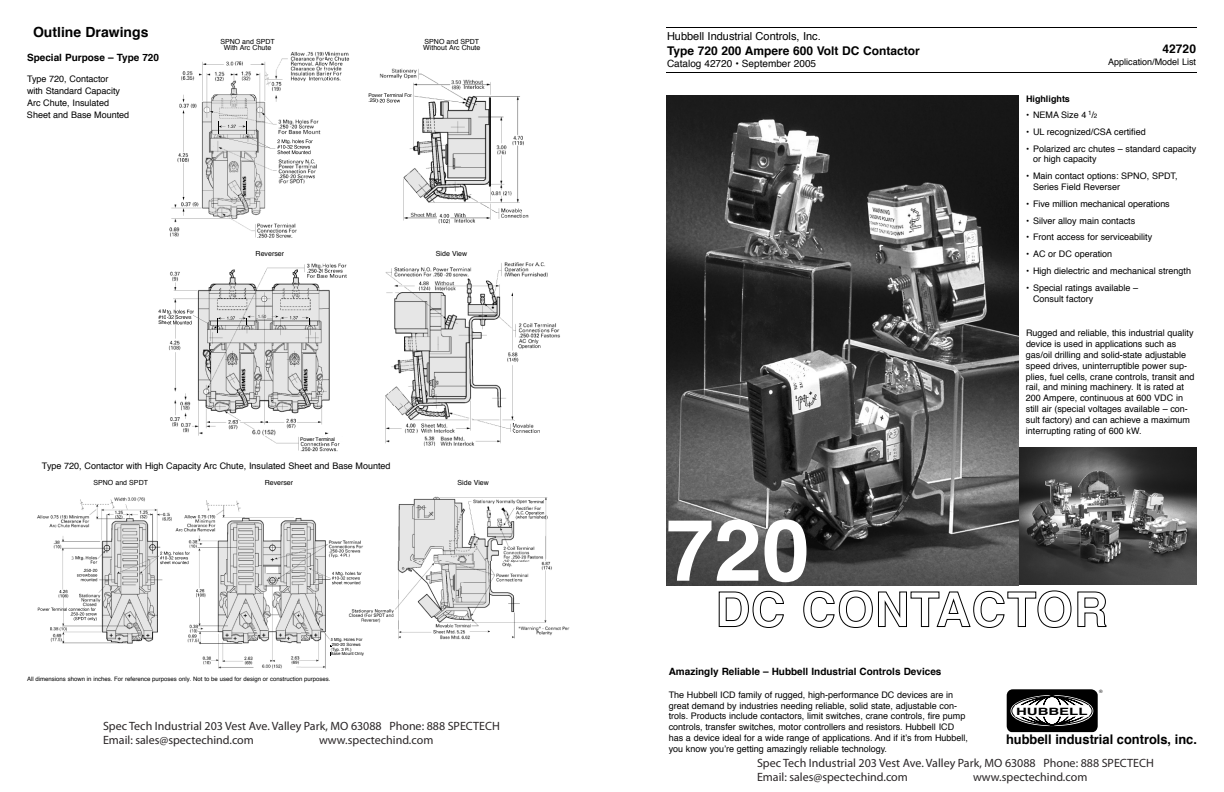
<style>
.page{position:relative;width:1224px;height:792px;background:#fff}
.page>*{position:absolute;margin:0;border:0;box-sizing:border-box;transform-origin:0 0}
.t1{font:700 86px "Helvetica";color:#fff}
.t2{font:700 14px "Helvetica";color:#000}
.t3{font:700 13.3px "Helvetica";color:#000}
.t4{font:12px/14.4px "Myriad Pro";color:#292526}
.t5{font:700 12px "Helvetica";color:#000}
.t6{font:11px "Helvetica";color:#000}
.t7{font:700 10.1px "Helvetica";color:#000;scale:1.49 1}
.t8{font:700 10px "Helvetica";color:#000}
.t9{font:10px "Helvetica";color:#000}
.t10{font:9px/10.8px "Helvetica";color:#000}
.t11{font:700 9px "Helvetica";color:#000}
.t12{font:7px/5.9px "Helvetica";color:#000;text-align:center}
.t13{font:6px "Helvetica";color:#000}
.t14{font:5.1px/5.5px "Helvetica";letter-spacing:-.02em;color:#000}
.t15{font:4.6px "Helvetica";color:#000;scale:1.06 1}
.t16{font:4.3px/4.7px "Helvetica";color:#000}
.s1{font-size:6.3px}
</style>
<div class="page">
<img style="left:1018px;top:447px;width:179px;height:138px">
<img style="left:666px;top:96px;width:352px;height:489px">
<svg style="left:719px;top:591px;width:65px;height:37px"></svg>
<svg style="left:803px;top:590px;width:304px;height:38px"></svg>
<svg style="left:1007px;top:689px;width:91px;height:43px"></svg>
<div style="left:1015px;top:706px;width:73px;height:10px;background:#fff"></div>
<hr style="left:666px;top:27px;width:531px;height:1px;background:#000">
<hr style="left:666px;top:72px;width:531px;height:1px;background:#000">
<img style="left:381px;top:496px;width:189px;height:144px">
<img style="left:528px;top:500px;width:16px;height:3px">
<img style="left:525px;top:511px;width:18px;height:4px">
<img style="left:516px;top:515px;width:32px;height:4px">
<img style="left:37px;top:497px;width:329px;height:172px">
<img style="left:119px;top:556px;width:40px;height:17px">
<img style="left:141px;top:556px;width:18px;height:16px">
<img style="left:311px;top:569px;width:20px;height:10px">
<img style="left:38px;top:608px;width:56px;height:3px">
<img style="left:70px;top:612px;width:27px;height:4px">
<img style="left:71px;top:612px;width:19px;height:4px">
<img style="left:74px;top:617px;width:23px;height:4px">
<img style="left:160px;top:552px;width:29px;height:7px">
<img style="left:160px;top:556px;width:28px;height:3px">
<img style="left:160px;top:561px;width:28px;height:3px">
<img style="left:332px;top:572px;width:29px;height:12px">
<img style="left:332px;top:576px;width:28px;height:8px">
<svg style="left:331px;top:638px;width:35px;height:19px"></svg>
<hr style="left:331px;top:652px;width:33px;height:4px;background:#fff">
<img style="left:83px;top:569px;width:14px;height:3px">
<img style="left:77px;top:573px;width:18px;height:4px">
<img style="left:81px;top:578px;width:16px;height:3px">
<img style="left:170px;top:52px;width:180px;height:185px">
<img style="left:277px;top:139px;width:36px;height:5px">
<img style="left:277px;top:139px;width:34px;height:4px">
<img style="left:277px;top:145px;width:33px;height:9px">
<img style="left:277px;top:145px;width:21px;height:4px">
<img style="left:278px;top:150px;width:32px;height:4px">
<svg style="left:218px;top:122px;width:57px;height:26px"></svg>
<img style="left:376px;top:68px;width:153px;height:156px">
<img style="left:376px;top:93px;width:8px;height:4px">
<img style="left:384px;top:93px;width:28px;height:4px">
<img style="left:396px;top:99px;width:4px;height:4px">
<img style="left:376px;top:99px;width:20px;height:4px">
<img style="left:385px;top:262px;width:175px;height:184px">
<img style="left:168px;top:263px;width:179px;height:189px">
<img style="left:168px;top:314px;width:26px;height:1px">
<img style="left:167px;top:310px;width:27px;height:4px">
<img style="left:168px;top:315px;width:23px;height:4px">
<img style="left:167px;top:321px;width:25px;height:3px">
<svg style="left:193px;top:315px;width:73px;height:18px"></svg>
<svg style="left:272px;top:315px;width:38px;height:9px"></svg>
<svg style="left:299px;top:436px;width:44px;height:6px"></svg>
<hr style="left:301px;top:437px;width:34px;height:4px;background:#fff">
<h2 class="t2" style="left:33px;top:21px;width:117px">Outline Drawings</h2>
<p class="t8" style="left:27px;top:50px;width:134px">Special Purpose – Type 720</p>
<p class="t10" style="left:27px;top:73px;width:104px;line-height:12px">Type 720, Contactor<br>with Standard Capacity<br>Arc Chute, Insulated<br>Sheet and Base Mounted</p>
<p class="t14" style="left:158px;top:309px;width:10px;text-align:justify">4 M #10<br>She</p>
<p class="t12" style="left:220px;top:39px;width:56px">SPNO and SPDT<br>With Arc Chute</p>
<p class="t12" style="left:423px;top:39px;width:59px;text-align:left">SPNO and SPDT<br>Without Arc Chute</p>
<p class="t14" style="left:368px;top:93px;width:11px">Pow .250</p>
<p class="t12" style="left:256px;top:251px;width:30px">Reverser</p>
<p class="t12" style="left:436px;top:251px;width:33px">Side View</p>
<p class="t14" style="left:300px;top:436px;width:36px">Power Terminal</p>
<p class="t10" style="left:42px;top:461px;width:350px">Type 720, Contactor with High Capacity Arc Chute, Insulated Sheet and Base Mounted</p>
<p class="t12" style="left:94px;top:480px;width:56px">SPNO and SPDT</p>
<p class="t12" style="left:265px;top:479px;width:30px">Reverser</p>
<p class="t16" style="left:331px;top:638px;width:35px">3 Mtg. Holes For .250-20 Screws (Typ. 3 Pl.)<br>Base Mount Only</p>
<p class="t13" style="left:27px;top:674px;width:305px">All dimensions shown in inches. For reference purposes only. Not to be used for design or construction purposes.</p>
<p class="t12" style="left:458px;top:480px;width:33px">Side View</p>
<p class="t10" style="left:393px;top:716px;width:166px">4301 Cheyenne Dr., Archdale, NC 27262</p>
<h3 class="t4" style="left:103px;top:719px;width:398px">Spec Tech Industrial 203 Vest Ave. Valley Park, MO 63088 Phone: 888 SPECTECH<br>Email: sales@spectechind.com</h3>
<h3 class="t4" style="left:319px;top:733px;width:116px">www.spectechind.com</h3>
<p class="t6" style="left:667px;top:27px;width:155px">Hubbell Industrial Controls, Inc.</p>
<h3 class="t5" style="left:667px;top:41px;width:254px">Type 720 200 Ampere 600 Volt DC Contactor</h3>
<p class="t9" style="left:667px;top:56px;width:151px">Catalog 42720 • September 2005</p>
<h1 class="t1" style="left:666px;top:481px;width:145px">720</h1>
<p class="t8" style="left:669px;top:663px;width:274px">Amazingly Reliable – Hubbell Industrial Controls Devices</p>
<p class="t10" style="left:669px;top:690px;width:301px">The Hubbell ICD family of rugged, high-performance DC devices are in great demand by industries needing reliable, solid state, adjustable con&shy;trols. Products include contactors, limit switches, crane controls, fire pump controls, transfer switches, motor controllers and resistors. Hubbell ICD has a device ideal for a wide range of applications. And if it’s from Hubbell, you know you’re getting amazingly reliable technology.</p>
<h3 class="t5" style="left:1163px;top:39px;width:35px">42720</h3>
<p class="t10" style="left:1108px;top:57px;width:89px">Application/Model List</p>
<p class="t11" style="left:1026px;top:92px;width:46px">Highlights</p>
<p class="t10" style="left:1026px;top:110px;width:73px">• NEMA Size 4 <sup>1</sup>/<span class="s1">2</span></p>
<p class="t10" style="left:1026px;top:126px;width:121px">• UL recognized/CSA certified</p>
<p class="t10" style="left:1033px;top:143px;width:165px;text-indent:-7px">• Polarized arc chutes – standard capacity or high capacity</p>
<p class="t10" style="left:1033px;top:171px;width:146px;text-indent:-7px">• Main contact options: SPNO, SPDT,<br>Series Field Reverser</p>
<p class="t10" style="left:1026px;top:198px;width:145px">• Five million mechanical operations</p>
<p class="t10" style="left:1026px;top:215px;width:111px">• Silver alloy main contacts</p>
<p class="t10" style="left:1026px;top:232px;width:128px">• Front access for serviceability</p>
<p class="t10" style="left:1026px;top:249px;width:88px">• AC or DC operation</p>
<p class="t10" style="left:1026px;top:266px;width:167px">• High dielectric and mechanical strength</p>
<p class="t10" style="left:1033px;top:282px;width:107px;text-indent:-7px">• Special ratings available –<br>Consult factory</p>
<p class="t10" style="left:1026px;top:328px;width:170px">Rugged and reliable, this industrial quality device is used in applications such as gas/oil drilling and solid-state adjustable speed drives, uninterruptible power sup&shy;plies, fuel cells, crane controls, transit and rail, and mining machinery. It is rated at 200 Ampere, continuous at 600 VDC in still air (special voltages available – con&shy;sult factory) and can achieve a maximum interrupting rating of 600 kW.</p>
<p class="t15" style="left:1099px;top:688px;width:5px">®</p>
<p class="t7" style="left:1016px;top:703px;width:49px">HUBBELL</p>
<h3 class="t3" style="left:1006px;top:729px;width:192px">hubbell industrial controls, inc.</h3>
<h3 class="t4" style="left:757px;top:756px;width:398px">Spec Tech Industrial 203 Vest Ave. Valley Park, MO 63088 Phone: 888 SPECTECH<br>Email: sales@spectechind.com</h3>
<h3 class="t4" style="left:973px;top:770px;width:116px">www.spectechind.com</h3>
</div>
